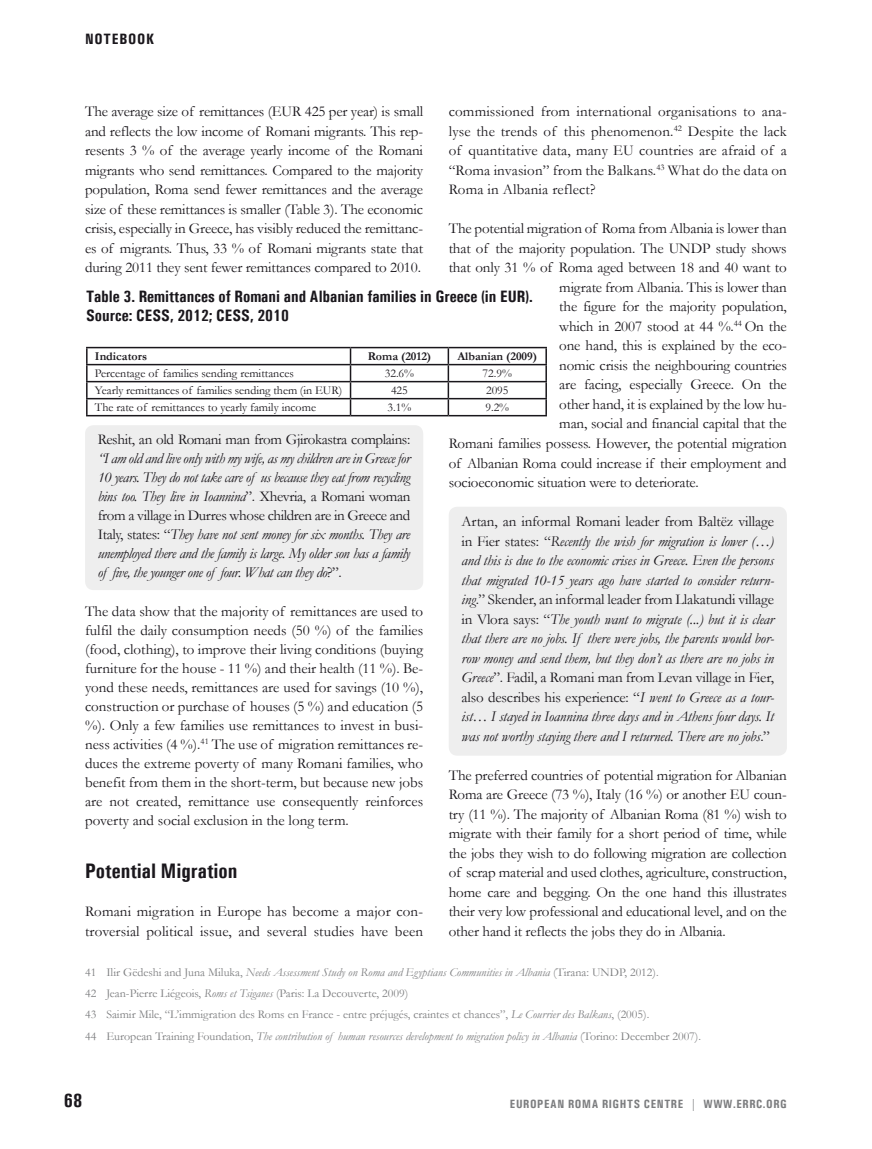
<style>
.page{position:relative;width:872px;height:1149px;background:#fff}
.page>*{position:absolute;margin:0;border:0;box-sizing:border-box;transform-origin:0 0}
.Title_2__sub{font:700 condensed 21px "Univers";color:#1a171c}
.t1{font:700 condensed 19.5px "Univers";color:#1a171c}
.Title_Table_Graph{font:700 condensed 16.5px/19.5px "Univers";color:#1a171c}
.Text{font:15px/19.5px "Garamond";letter-spacing:-.01em;color:#1a171c;text-align:justify}
.Text-2{font:italic 15px/19.5px "Garamond";letter-spacing:-.02em;color:#1a171c;text-align:justify}
.Text-3{font:15px/19.5px "Garamond";letter-spacing:.01em;color:#1a171c}
.t2{font:700 condensed 15px "Univers";letter-spacing:.05em;color:#1a171c}
.Footnote{font:italic 12px "Garamond";color:#7c7d7f}
.Footnote-2{font:12px "Garamond";color:#7c7d7f}
.Text-4{font:12px "Garamond";color:#1a171c}
.t3{font:700 condensed 12px "Univers";letter-spacing:.05em;color:#7c7d7f}
.Text-5{font:700 12px "Garamond";color:#1a171c}
.s1{font-style:normal}
.s2{font-style:italic}
</style>
<div class="page">
<div style="left:85px;top:425px;width:338px;height:165px;background:#eee;border-radius:9px"></div>
<div style="left:449px;top:506px;width:338px;height:249px;background:#eee;border-radius:9px"></div>
<hr style="left:86px;top:347px;width:264px;height:1px;background:#1a171c">
<hr style="left:350px;top:347px;width:98px;height:1px;background:#1a171c">
<hr style="left:448px;top:347px;width:99px;height:1px;background:#1a171c">
<hr style="left:86px;top:364px;width:264px;height:1px;background:#1a171c">
<hr style="left:350px;top:364px;width:98px;height:1px;background:#1a171c">
<hr style="left:448px;top:364px;width:99px;height:1px;background:#1a171c">
<hr style="left:86px;top:381px;width:264px;height:1px;background:#1a171c">
<hr style="left:350px;top:381px;width:98px;height:1px;background:#1a171c">
<hr style="left:448px;top:381px;width:99px;height:1px;background:#1a171c">
<hr style="left:86px;top:398px;width:264px;height:1px;background:#1a171c">
<svg style="left:86px;top:348px;width:2px;height:67px"></svg>
<hr style="left:350px;top:398px;width:98px;height:1px;background:#1a171c">
<svg style="left:350px;top:348px;width:1px;height:67px"></svg>
<hr style="left:448px;top:398px;width:99px;height:1px;background:#1a171c">
<svg style="left:447px;top:348px;width:2px;height:67px"></svg>
<svg style="left:545px;top:348px;width:2px;height:67px"></svg>
<hr style="left:86px;top:415px;width:264px;height:1px;background:#1a171c">
<hr style="left:350px;top:415px;width:98px;height:1px;background:#1a171c">
<hr style="left:448px;top:415px;width:99px;height:1px;background:#1a171c">
<p class="t2" style="left:85px;top:30px;width:71px">NOTEBOOK</p>
<p class="Text" style="left:449px;top:101px;width:339px">commissioned from international organisations to ana&shy;lyse the trends of this phenomenon.<sup>42</sup> Despite the lack of quantitative data, many EU countries are afraid of a “Roma invasion” from the Balkans.<sup>43</sup> What do the data on Roma in Albania reflect?</p>
<p class="Text" style="left:449px;top:218px;width:339px">The potential migration of Roma from Albania is lower than</p>
<p class="Text" style="left:449px;top:238px;width:339px">that of the majority population. The UNDP study shows</p>
<p class="Text" style="left:449px;top:257px;width:339px">that only 31 % of Roma aged between 18 and 40 want to</p>
<p class="Text" style="left:559px;top:277px;width:229px">migrate from Albania. This is lower than</p>
<p class="Text" style="left:559px;top:296px;width:229px">the figure for the majority population,</p>
<p class="Text" style="left:559px;top:316px;width:229px">which in 2007 stood at 44 %.<sup>44</sup> On the</p>
<p class="Text" style="left:559px;top:335px;width:229px">one hand, this is explained by the eco-</p>
<p class="Text" style="left:559px;top:355px;width:229px">nomic crisis the neighbouring countries</p>
<p class="Text" style="left:559px;top:374px;width:229px">are facing, especially Greece. On the</p>
<p class="Text" style="left:559px;top:394px;width:229px">other hand, it is explained by the low hu-</p>
<p class="Text" style="left:559px;top:413px;width:229px">man, social and financial capital that the</p>
<p class="Text" style="left:449px;top:433px;width:339px">Romani families possess. However, the potential migration</p>
<p class="Text" style="left:449px;top:452px;width:339px">of Albanian Roma could increase if their employment and</p>
<p class="Text" style="left:449px;top:472px;width:251px">socioeconomic situation were to deteriorate.</p>
<p class="Text-2" style="left:461px;top:511px;width:314px"><span class="s1">Artan, an informal Romani leader from Baltëz village in Fier states: “</span>Recently the wish for migration is lower (…) and this is due to the economic crises in Greece. Even the persons that migrated 10-15 years ago have started to consider return&shy;ing<span class="s1">.” Skender, an informal leader from Llakatundi village in Vlora says: “</span>The youth want to migrate (...) but it is clear that there are no jobs. If there were jobs, the parents would bor&shy;row money and send them, but they don’t as there are no jobs in Greece<span class="s1">”. Fadil, a Romani man from Levan village in Fier, also describes his experience: “</span>I went to Greece as a tour&shy;ist… I stayed in Ioannina three days and in Athens four days. It was not worthy staying there and I returned. There are no jobs<span class="s1">.”</span></p>
<p class="Text" style="left:449px;top:764px;width:340px">The preferred countries of potential migration for Albanian Roma are Greece (73 %), Italy (16 %) or another EU coun&shy;try (11 %). The majority of Albanian Roma (81 %) wish to migrate with their family for a short period of time, while the jobs they wish to do following migration are collection of scrap material and used clothes, agriculture, construction, home care and begging. On the one hand this illustrates their very low professional and educational level, and on the other hand it reflects the jobs they do in Albania.</p>
<p class="Text" style="left:85px;top:101px;width:340px">The average size of remittances (EUR 425 per year) is small and reflects the low income of Romani migrants. This rep&shy;resents 3 % of the average yearly income of the Romani migrants who send remittances. Compared to the majority population, Roma send fewer remittances and the average size of these remittances is smaller (Table 3). The economic crisis, especially in Greece, has visibly reduced the remittanc&shy;es of migrants. Thus, 33 % of Romani migrants state that during 2011 they sent fewer remittances compared to 2010.</p>
<p class="Title_Table_Graph" style="left:86px;top:286px;width:448px">Table 3. Remittances of Romani and Albanian families in Greece (in EUR).<br>Source: CESS, 2012; CESS, 2010</p>
<p class="Text-5" style="left:95px;top:348px;width:54px">Indicators</p>
<p class="Text-5" style="left:368px;top:348px;width:65px">Roma (2012)</p>
<p class="Text-5" style="left:457px;top:348px;width:81px">Albanian (2009)</p>
<p class="Text-4" style="left:95px;top:365px;width:200px">Percentage of families sending remittances</p>
<p class="Text-4" style="left:385px;top:365px;width:31px">32.6%</p>
<p class="Text-4" style="left:482px;top:365px;width:31px">72.9%</p>
<p class="Text-4" style="left:95px;top:382px;width:249px">Yearly remittances of families sending them (in EUR)</p>
<p class="Text-4" style="left:391px;top:382px;width:18px">425</p>
<p class="Text-4" style="left:486px;top:382px;width:24px">2095</p>
<p class="Text-4" style="left:95px;top:399px;width:223px">The rate of remittances to yearly family income</p>
<p class="Text-4" style="left:387px;top:399px;width:25px">3.1%</p>
<p class="Text-4" style="left:485px;top:399px;width:25px">9.2%</p>
<p class="Text-2" style="left:98px;top:429px;width:314px;line-height:19px"><span class="s1">Reshit, an old Romani man from Gjirokastra complains: </span>“I am old and live only with my wife, as my children are in Greece for 10 years. They do not take care of us because they eat from recycling bins too. They live in Ioannina<span class="s1">”. Xhevria, a Romani woman from a village in Durres whose children are in Greece and Italy, states: “</span>They have not sent money for six months. They are unemployed there and the family is large. My older son has a family of five, the younger one of four. What can they do<span class="s1">?”.</span></p>
<p class="Text" style="left:85px;top:600px;width:340px;line-height:19px">The data show that the majority of remittances are used to fulfil the daily consumption needs (50 %) of the families (food, clothing), to improve their living conditions (buying furniture for the house - 11 %) and their health (11 %). Be&shy;yond these needs, remittances are used for savings (10 %), construction or purchase of houses (5 %) and education (5 %). Only a few families use remittances to invest in busi&shy;ness activities (4 %).<sup>41</sup> The use of migration remittances re&shy;duces the extreme poverty of many Romani families, who benefit from them in the short-term, but because new jobs are not created, remittance use consequently reinforces poverty and social exclusion in the long term.</p>
<p class="Title_2__sub" style="left:85px;top:858px;width:154px">Potential Migration</p>
<p class="Text-3" style="left:85px;top:901px;width:340px">Romani migration in Europe has become a major con&shy;troversial political issue, and several studies have been</p>
<p class="Footnote" style="left:85px;top:963px;width:575px"><span class="s1">41 Ilir Gëdeshi and Juna Miluka,</span> Needs Assessment Study on Roma and Egyptians Communities in Albania <span class="s1">(Tirana: UNDP, 2012).</span></p>
<p class="Footnote-2" style="left:85px;top:984px;width:324px">42 Jean-Pierre Liégeois, <span class="s2">Roms et Tsiganes</span> (Paris: La Decouverte, 2009)</p>
<p class="Footnote-2" style="left:85px;top:1006px;width:566px">43 Saimir Mile, “L’immigration des Roms en France - entre préjugés, craintes et chances”, <span class="s2">Le Courrier des Balkans</span>, (2005).</p>
<p class="Footnote" style="left:85px;top:1027px;width:617px"><span class="s1">44 European Training Foundation,</span> The contribution of human resources development to migration policy in Albania <span class="s1">(Torino: December 2007).</span></p>
<h2 class="t1" style="left:64px;top:1088px;width:20px">68</h2>
<p class="t3" style="left:510px;top:1095px;width:278px">EUROPEAN ROMA RIGHTS CENTRE | WWW.ERRC.ORG</p>
</div>
